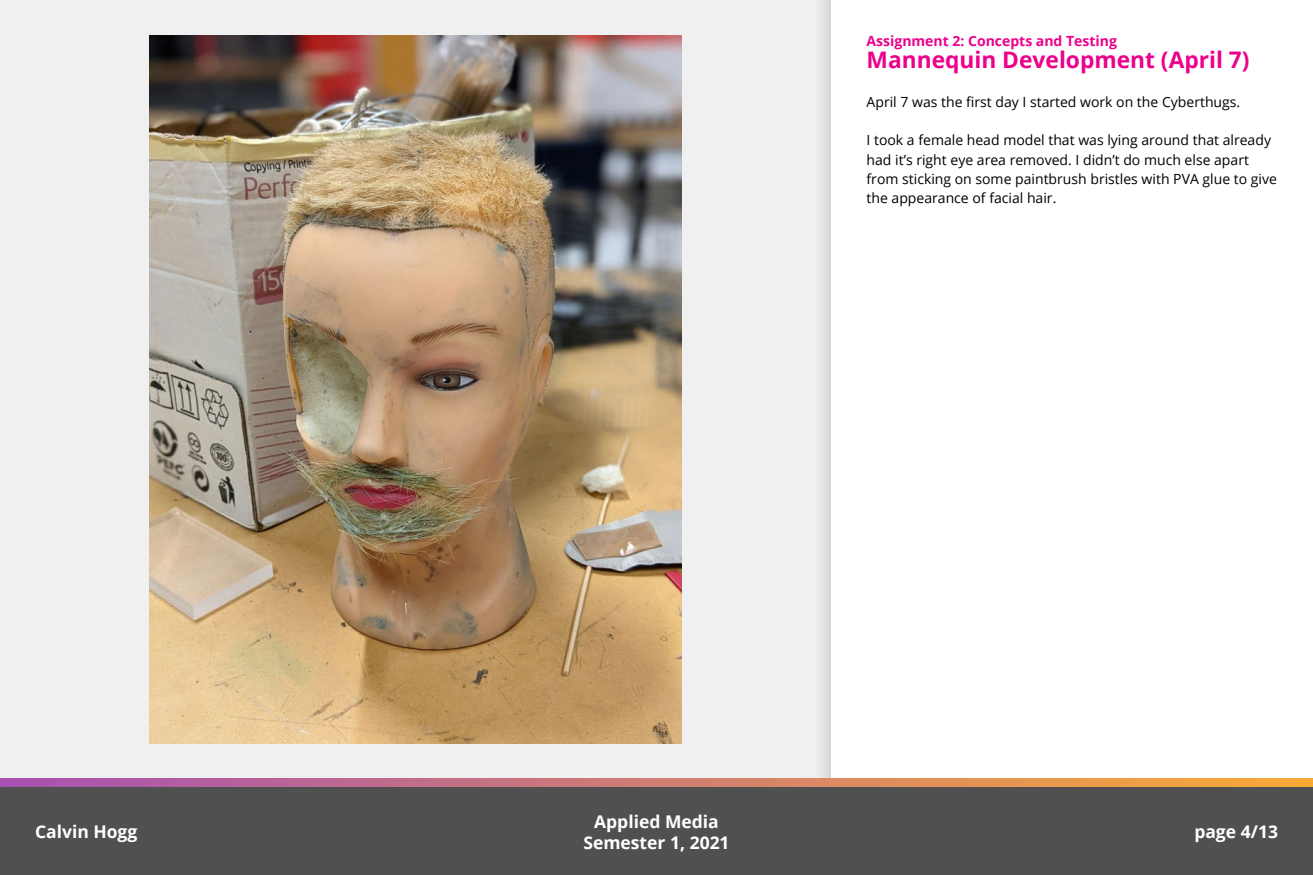
<style>
.page{position:relative;width:1313px;height:875px;background:#fff}
.page>*{position:absolute;margin:0;border:0;box-sizing:border-box;transform-origin:0 0}
.t1{font:700 22.75px "Open Sans";color:#ec008c}
.t2{font:700 17.5px/21px "Open Sans";color:#fff;text-align:center}
.Custom_style{font:14px/19.2px "Open Sans";color:#000}
.t3{font:700 14px "Open Sans";color:#ec008c}
</style>
<div class="page">
<div style="left:0;top:0;width:812px;height:779px;background:#f0f0f0"></div>
<div style="left:812px;top:0;width:500px;height:875px;background:#e5e5e5"></div>
<div style="left:831px;top:0;width:481px;height:875px;background:#fff"></div>
<svg style="left:0;top:779px;width:1312px;height:9px;background:#c1786f"></svg>
<div style="left:0;top:788px;width:1312px;height:87px;background:#505050"></div>
<img style="left:150px;top:35px;width:531px;height:709px">
<p class="t3" style="left:866px;top:31px;width:252px">Assignment 2: Concepts and Testing</p>
<p class="t1" style="left:866px;top:44px;width:384px">Mannequin Development (April 7)</p>
<p class="Custom_style" style="left:866px;top:92px;width:375px">April 7 was the first day I started work on the Cyberthugs.</p>
<p class="Custom_style" style="left:866px;top:130px;width:412px">I took a female head model that was lying around that already had it’s right eye area removed. I didn’t do much else apart from sticking on some paintbrush bristles with PVA glue to give the appearance of facial hair.</p>
<p class="t2" style="left:583px;top:810px;width:148px">Applied Media<br>Semester 1, 2021</p>
<p class="t2" style="left:35px;top:820px;width:104px">Calvin Hogg</p>
<p class="t2" style="left:1194px;top:821px;width:85px">page 4/13</p>
</div>
